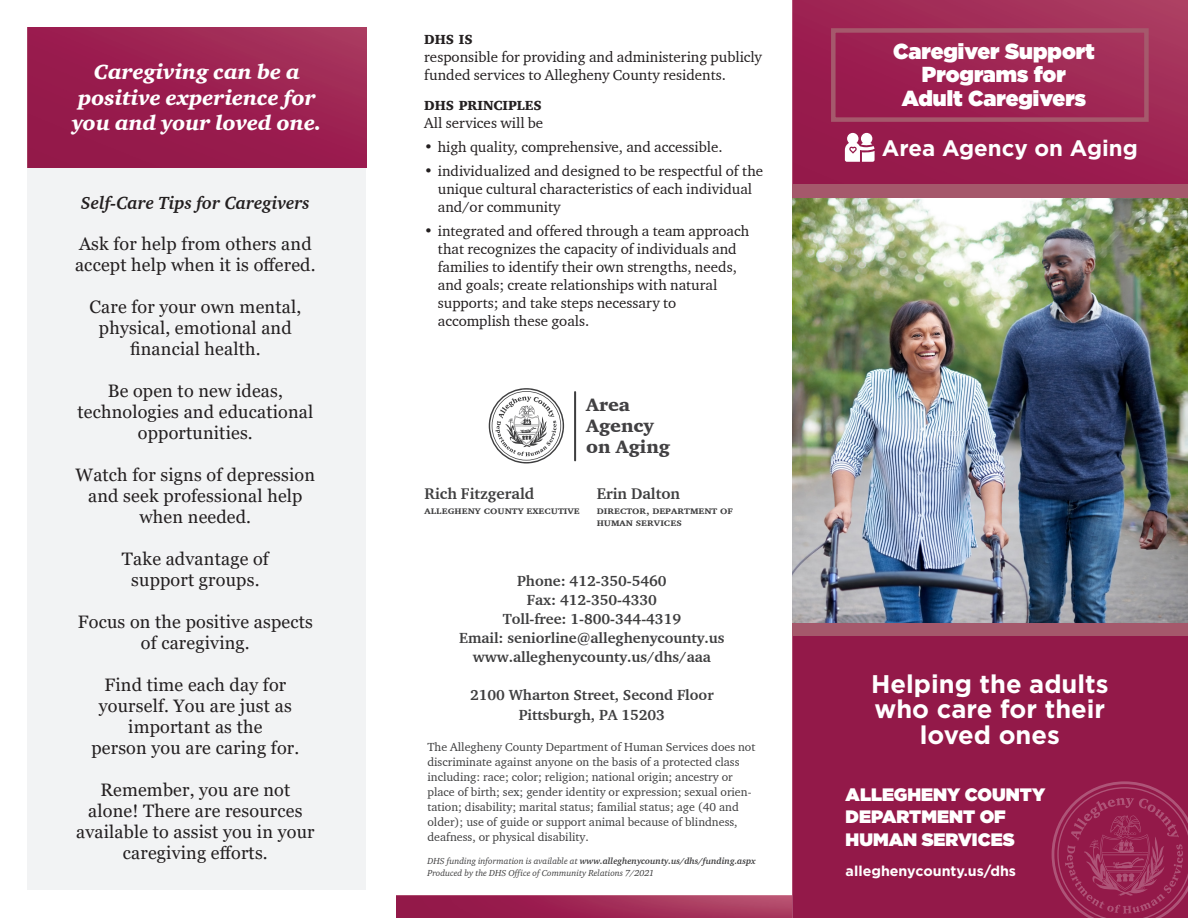
<style>
.page{position:relative;width:1188px;height:918px;background:#fff}
.page>*{position:absolute;margin:0;border:0;box-sizing:border-box;transform-origin:0 0}
.t1{font:700 25.5px/25.5px "Gotham";color:#fff;text-align:center}
.t2{font:700 22.35px "Gotham";color:#fff}
.t3{font:900 21.75px/23.1px "Gotham";color:#fff;text-align:center}
.Text{font:21px/25.5px "Charter ITC Blac Ital";color:#fff;text-align:center}
.Heads{font:18.45px/21px "Charter ITC Blac";color:#414042}
.t4{font:18px/21px "Georgia";letter-spacing:.01em;color:#231f20;text-align:center}
.t5{font:900 18px/22.5px "Gotham";color:#fff}
.Text-2{font:italic 700 18px "Charter ITC";color:#231f20}
.Heads-2{font:700 15.75px "Charter ITC";color:#3e3e3f}
.t6{font:15px/18px "Charter ITC";color:#231f20}
.Heads-3{font:700 15px "Charter ITC";color:#3e3e3f}
.t7{font:700 14.25px "Gotham";color:#fff}
.t8{font:13.5px "Charter ITC Blac";color:#231f20}
.Heads-4{font:12px/15px "Charter ITC";color:#3e3e3f}
.Heads-5{font:11.1px/12px "Charter ITC Bold SC";color:#3e3e3f}
.Heads-6{font:italic 700 9px "Charter ITC";color:#3e3e3f}
.Heads-7{font:italic 9px "Charter ITC";color:#3e3e3f}
.s1{font-weight:400}
</style>
<div class="page">
<div style="left:28px;top:28px;width:338px;height:862px;background:#f2f3f4"></div>
<img style="left:28px;top:28px;width:338px;height:139px">
<hr style="left:574px;top:391px;width:2px;height:70px;background:#3e3e3f">
<svg style="left:489px;top:388px;width:75px;height:75px"></svg>
<img style="left:396px;top:896px;width:397px;height:22px">
<img style="left:793px;top:0;width:395px;height:918px">
<svg style="left:1052px;top:781px;width:136px;height:137px"></svg>
<div style="left:793px;top:622px;width:395px;height:13px;background:#a5586b"></div>
<img style="left:793px;top:198px;width:395px;height:424px">
<svg style="left:845px;top:133px;width:30px;height:29px"></svg>
<div style="left:831px;top:28px;width:318px;height:94px;border:4px solid #a5596c"></div>
<div style="left:793px;top:185px;width:395px;height:13px;background:#a5586b"></div>
<p class="Text" style="left:72px;top:59px;width:251px">Caregiving can be a positive experience for you and your loved one.</p>
<p class="Text-2" style="left:81px;top:192px;width:230px">Self-Care Tips for Caregivers</p>
<p class="t4" style="left:75px;top:233px;width:242px;text-align:left">Ask for help from others and accept help when it is offered.</p>
<p class="t4" style="left:90px;top:296px;width:213px">Care for your own mental, physical, emotional and financial health.</p>
<p class="t4" style="left:77px;top:380px;width:237px">Be open to new ideas, technologies and educational opportunities.</p>
<p class="t4" style="left:76px;top:464px;width:241px">Watch for signs of depression and seek professional help when needed.</p>
<p class="t4" style="left:122px;top:548px;width:148px">Take advantage of support groups.</p>
<p class="t4" style="left:78px;top:611px;width:237px">Focus on the positive aspects of caregiving.</p>
<p class="t4" style="left:99px;top:674px;width:194px">Find time each day for yourself. You are just as important as the</p>
<p class="t4" style="left:91px;top:737px;width:209px">person you are caring for.</p>
<p class="t4" style="left:76px;top:779px;width:240px">Remember, you are not alone! There are resources available to assist you in your caregiving efforts.</p>
<p class="t8" style="left:424px;top:31px;width:50px">DHS IS</p>
<p class="t6" style="left:424px;top:48px;width:339px">responsible for providing and administering publicly funded services to Allegheny County residents.</p>
<p class="t8" style="left:424px;top:97px;width:119px">DHS PRINCIPLES</p>
<p class="t6" style="left:424px;top:114px;width:121px">All services will be</p>
<p class="t6" style="left:424px;top:138px;width:300px">• high quality, comprehensive, and accessible.</p>
<p class="t6" style="left:438px;top:162px;width:327px;text-indent:-14px">• individualized and designed to be respectful of the unique cultural characteristics of each individual and/or community</p>
<p class="t6" style="left:438px;top:222px;width:313px;text-indent:-14px">• integrated and offered through a team approach that recognizes the capacity of individuals and families to identify their own strengths, needs, and goals; create relationships with natural supports; and take steps necessary to accomplish these goals.</p>
<p class="Heads" style="left:586px;top:394px;width:86px">Area<br>Agency on Aging</p>
<p class="Heads-2" style="left:424px;top:484px;width:111px">Rich Fitzgerald</p>
<p class="Heads-5" style="left:424px;top:504px;width:157px">allegheny county executive</p>
<p class="Heads-2" style="left:597px;top:484px;width:85px">Erin Dalton</p>
<p class="Heads-5" style="left:597px;top:504px;width:138px">director, department of human services</p>
<p class="Heads-3" style="left:517px;top:571px;width:151px">Phone: 412-350-5460</p>
<p class="Heads-3" style="left:527px;top:590px;width:132px">Fax: 412-350-4330</p>
<p class="Heads-3" style="left:503px;top:609px;width:180px">Toll-free: 1-800-344-4319</p>
<p class="Heads-3" style="left:459px;top:629px;width:267px">Email: seniorline@alleghenycounty.us</p>
<p class="Heads-3" style="left:473px;top:648px;width:240px">www.alleghenycounty.us/dhs/aaa</p>
<p class="Heads-3" style="left:470px;top:686px;width:245px">2100 Wharton Street, Second Floor</p>
<p class="Heads-3" style="left:519px;top:705px;width:148px">Pittsburgh, PA 15203</p>
<p class="Heads-4" style="left:428px;top:739px;width:329px">The Allegheny County Department of Human Services does not discriminate against anyone on the basis of a protected class including: race; color; religion; national origin; ancestry or place of birth; sex; gender identity or expression; sexual orien&shy;tation; disability; marital status; familial status; age (40 and older); use of guide or support animal because of blindness, deafness, or physical disability.</p>
<p class="Heads-6" style="left:428px;top:856px;width:330px"><span class="s1">DHS funding information is available at</span> www.alleghenycounty.us/dhs/funding.aspx</p>
<p class="Heads-7" style="left:428px;top:867px;width:228px">Produced by the DHS Office of Community Relations 7/2021</p>
<p class="t3" style="left:893px;top:40px;width:203px">Caregiver Support<br>Programs for<br>Adult Caregivers</p>
<p class="t2" style="left:882px;top:133px;width:257px">Area Agency on Aging</p>
<p class="t1" style="left:871px;top:671px;width:239px">Helping the adults who care for their loved ones</p>
<p class="t5" style="left:846px;top:783px;width:201px">ALLEGHENY COUNTY<br>DEPARTMENT OF<br>HUMAN SERVICES</p>
<p class="t7" style="left:846px;top:861px;width:172px">alleghenycounty.us/dhs</p>
</div>
